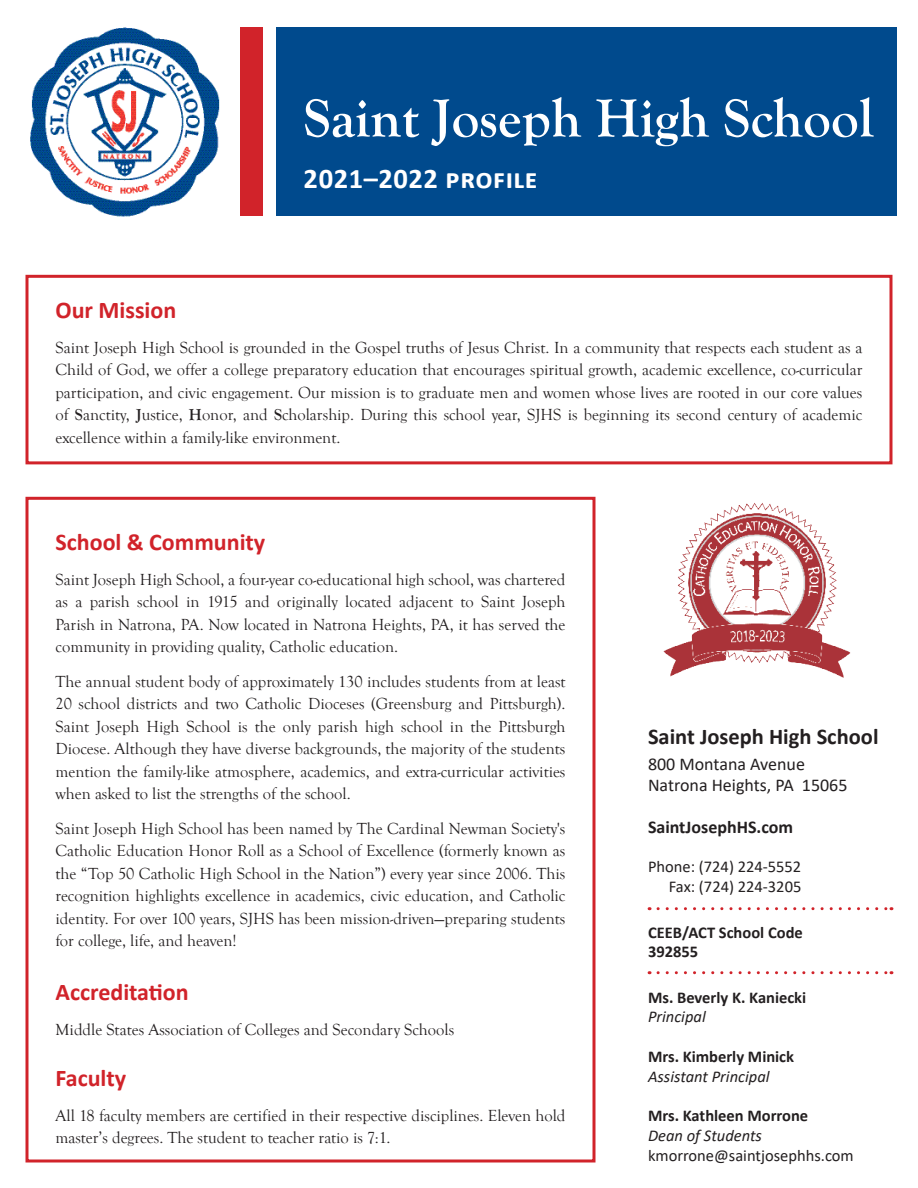
<style>
.page{position:relative;width:918px;height:1188px;background:#fff}
.page>*{position:absolute;margin:0;border:0;box-sizing:border-box;transform-origin:0 0}
.t1{font:700 55.5px "Goudy Old Style T";color:#fff}
.t2{font:700 28.5px "Calibri";letter-spacing:.02em;color:#fff}
.t3{font:700 24px "Calibri";color:#d1232a}
.t4{font:700 22.5px "Calibri";color:#231f20}
.t5{font:18px "Calibri";color:#231f20}
.t6{font:700 18px "Calibri";color:#231f20}
.t7{font:16.5px/22.5px "Goudy Old Style T";color:#231f20;text-align:justify}
.t8{font:700 16.5px "Calibri";color:#231f20}
.t9{font:16.5px "Calibri";color:#231f20}
.t10{font:italic 16.5px "Calibri";color:#231f20}
.s1{font-weight:700}
</style>
<div class="page">
<div style="left:26px;top:497px;width:570px;height:665px;border:3px solid #d1232a"></div>
<div style="left:26px;top:275px;width:866px;height:189px;border:3px solid #d1232a"></div>
<img style="left:663px;top:503px;width:187px;height:174px">
<svg style="left:658px;top:971px;width:234px;height:3px"></svg>
<svg style="left:658px;top:907px;width:234px;height:3px"></svg>
<div style="left:277px;top:27px;width:620px;height:189px;background:#004a8d"></div>
<img style="left:30px;top:27px;width:190px;height:190px">
<div style="left:240px;top:27px;width:22px;height:189px;background:#d1232a"></div>
<p class="t1" style="left:304px;top:87px;width:572px">Saint Joseph High School</p>
<p class="t2" style="left:304px;top:158px;width:235px">2021–2022 profile</p>
<p class="t3" style="left:56px;top:293px;width:122px">Our Mission</p>
<p class="t7" style="left:56px;top:336px;width:808px">Saint Joseph High School is grounded in the Gospel truths of Jesus Christ. In a community that respects each student as a Child of God, we offer a college preparatory education that encourages spiritual growth, academic excellence, co-curricular participation, and civic engagement. Our mission is to graduate men and women whose lives are rooted in our core values of <span class="s1">S</span>anctity, <span class="s1">J</span>ustice, <span class="s1">H</span>onor, and <span class="s1">S</span>cholarship. During this school year, SJHS is beginning its second century of academic excellence within a family-like environment.</p>
<p class="t3" style="left:56px;top:525px;width:211px">School &amp; Community</p>
<p class="t7" style="left:56px;top:568px;width:512px">Saint Joseph High School, a four-year co-educational high school, was chartered as a parish school in 1915 and originally located adjacent to Saint Joseph Parish in Natrona, PA. Now located in Natrona Heights, PA, it has served the community in providing quality, Catholic education.</p>
<p class="t7" style="left:56px;top:670px;width:512px">The annual student body of approximately 130 includes students from at least 20 school districts and two Catholic Dioceses (Greensburg and Pittsburgh).<br>Saint Joseph High School is the only parish high school in the Pittsburgh Diocese. Although they have diverse backgrounds, the majority of the students mention the family-like atmosphere, academics, and extra-curricular activities when asked to list the strengths of the school.</p>
<p class="t7" style="left:56px;top:817px;width:512px">Saint Joseph High School has been named by The Cardinal Newman Society's Catholic Education Honor Roll as a School of Excellence (formerly known as the “Top 50 Catholic High School in the Nation”) every year since 2006. This recognition highlights excellence in academics, civic education, and Catholic identity. For over 100 years, SJHS has been mission-driven—preparing students for college, life, and heaven!</p>
<p class="t3" style="left:56px;top:975px;width:135px">Accreditation</p>
<p class="t7" style="left:56px;top:1019px;width:400px">Middle States Association of Colleges and Secondary Schools</p>
<p class="t3" style="left:56px;top:1061px;width:72px">Faculty</p>
<p class="t7" style="left:56px;top:1104px;width:511px">All 18 faculty members are certified in their respective disciplines. Eleven hold master’s degrees. The student to teacher ratio is 7:1.</p>
<p class="t4" style="left:648px;top:721px;width:232px">Saint Joseph High School</p>
<p class="t5" style="left:648px;top:751px;width:159px">800 Montana Avenue</p>
<p class="t5" style="left:648px;top:773px;width:201px">Natrona Heights, PA 15065</p>
<p class="t6" style="left:648px;top:814px;width:147px">SaintJosephHS.com</p>
<p class="t9" style="left:648px;top:855px;width:155px">Phone: (724) 224-5552</p>
<p class="t9" style="left:669px;top:875px;width:134px">Fax: (724) 224-3205</p>
<p class="t8" style="left:648px;top:920px;width:156px">CEEB/ACT School Code</p>
<p class="t8" style="left:648px;top:940px;width:52px">392855</p>
<p class="t8" style="left:648px;top:985px;width:160px">Ms. Beverly K. Kaniecki</p>
<p class="t10" style="left:648px;top:1005px;width:59px">Principal</p>
<p class="t8" style="left:648px;top:1045px;width:148px">Mrs. Kimberly Minick</p>
<p class="t10" style="left:648px;top:1065px;width:123px">Assistant Principal</p>
<p class="t8" style="left:648px;top:1104px;width:162px">Mrs. Kathleen Morrone</p>
<p class="t10" style="left:648px;top:1124px;width:116px">Dean of Students</p>
<p class="t9" style="left:648px;top:1144px;width:207px">kmorrone@saintjosephhs.com</p>
</div>
